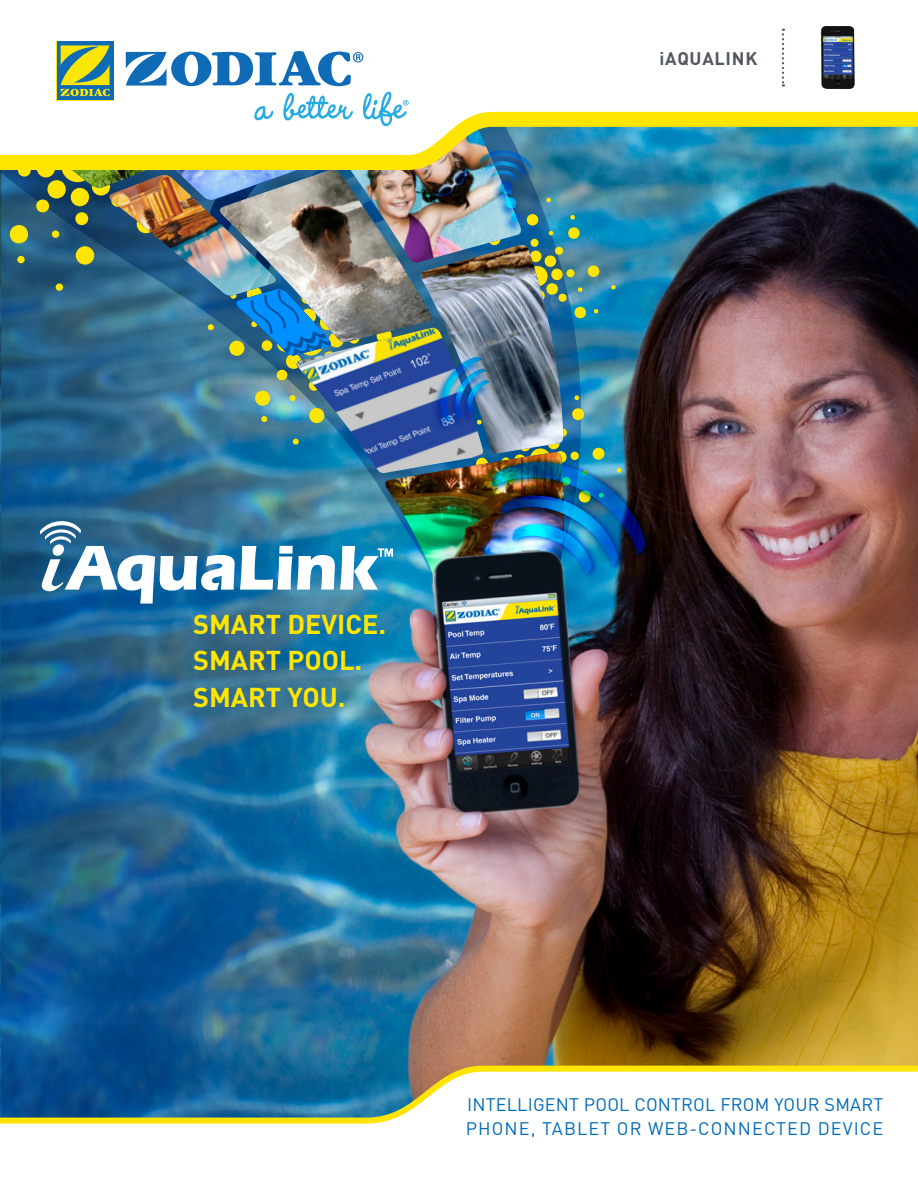
<style>
.page{position:relative;width:918px;height:1188px;background:#fff}
.page>*{position:absolute;margin:0;border:0;box-sizing:border-box;transform-origin:0 0}
.t1{font:700 27px/36.6px "DIN";color:#ffe501}
.t2{font:18px/24px "DIN";letter-spacing:.01em;color:#006bb6}
.t3{font:700 18px "DIN";letter-spacing:.04em;color:#535860}
</style>
<div class="page">
<img style="left:659px;top:178px;width:259px;height:885px">
<svg style="left:0;top:652px;width:341px;height:411px;background:#196193"></svg>
<img style="left:341px;top:534px;width:333px;height:529px">
<div style="left:23px;top:503px;width:388px;height:119px;background:#006bb6;opacity:.75"></div>
<div style="left:177px;top:596px;width:224px;height:130px;background:#006bb6;opacity:.75"></div>
<svg style="left:659px;top:28px;width:259px;height:150px"></svg>
<img style="left:0;top:41px;width:659px;height:571px">
<svg style="left:0;top:1063px;width:918px;height:61px"></svg>
<svg style="left:782px;top:29px;width:2px;height:58px"></svg>
<img style="left:821px;top:26px;width:34px;height:63px">
<svg style="left:0;top:851px;width:2px;height:60px"></svg>
<p class="t3" style="left:660px;top:47px;width:99px">iAQUALINK</p>
<h1 class="t1" style="left:193px;top:605px;width:194px">SMART DEVICE.<br>SMART POOL.<br>SMART YOU.</h1>
<p class="t2" style="left:466px;top:1093px;width:419px">INTELLIGENT POOL CONTROL FROM YOUR SMART<br>PHONE, TABLET OR WEB-CONNECTED DEVICE</p>
</div>
